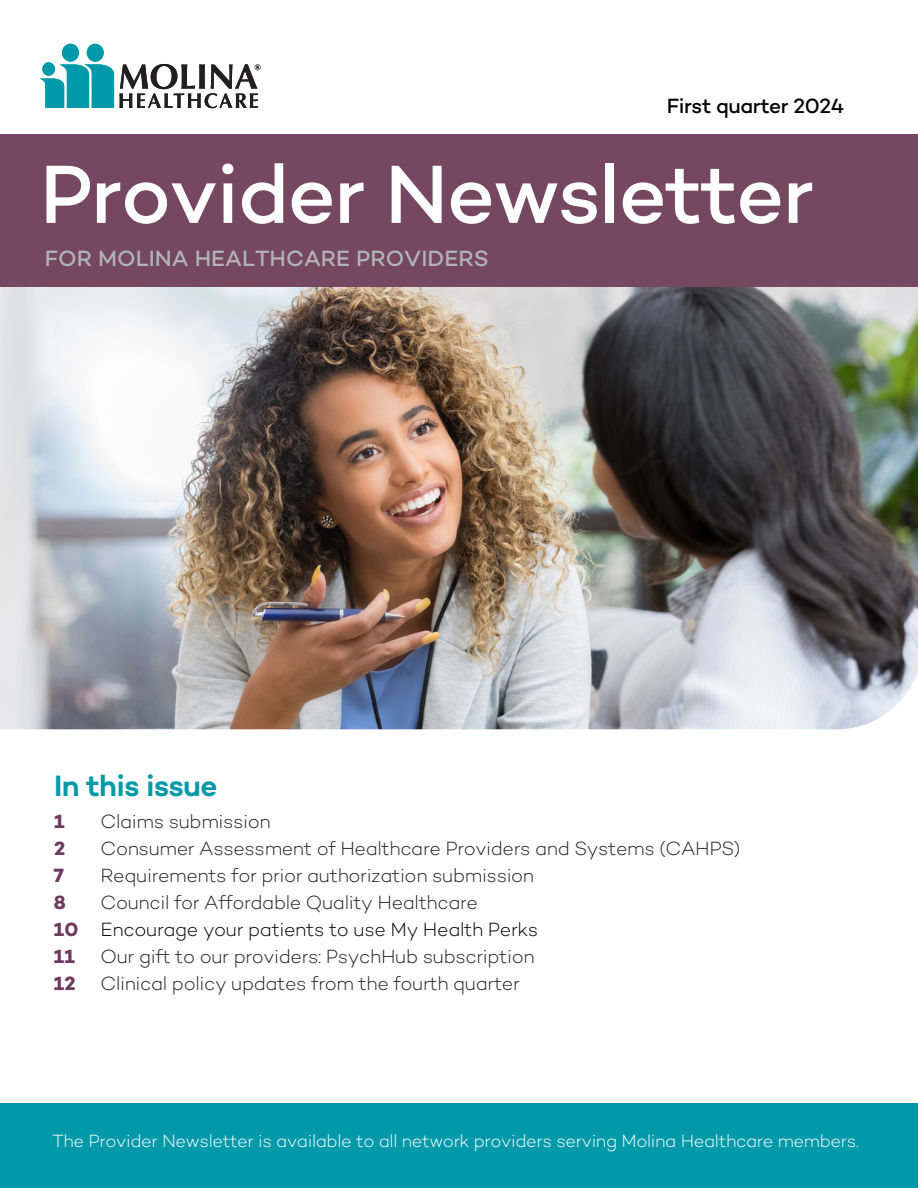
<style>
.page{position:relative;width:918px;height:1188px;background:#fff}
.page>*{position:absolute;margin:0;border:0;box-sizing:border-box;transform-origin:0 0}
.t1{font:500 84px "Campton";letter-spacing:-.02em;color:#fff}
.t2{font:600 30px "Campton";letter-spacing:-.02em;color:#0099a9}
.t3{font:500 22.5px "Campton";color:#b1b3b6}
.t4{font:500 21px "Campton";letter-spacing:-.02em;color:#000}
.t5{font:300 19.5px "Campton";letter-spacing:-.02em;color:#231f20}
.t6{font:300 19.5px "Campton";letter-spacing:-.02em;color:#000}
.t7{font:700 19.5px "Campton";color:#6d3a5d}
.t8{font:300 18px "Campton";letter-spacing:-.02em;color:#fff}
.s1{font-weight:700;color:#6d3a5d}
</style>
<div class="page">
<div style="left:0;top:1103px;width:918px;height:85px;background:#0099a9"></div>
<img style="left:0;top:286px;width:918px;height:443px">
<div style="left:0;top:134px;width:918px;height:152px;background:#754760"></div>
<svg style="left:120px;top:64px;width:140px;height:44px"></svg>
<div style="left:87px;top:44px;width:17px;height:18px;background:#0099a9;border-radius:50%"></div>
<div style="left:62px;top:44px;width:17px;height:18px;background:#0099a9;border-radius:50%"></div>
<svg style="left:40px;top:64px;width:74px;height:44px"></svg>
<div style="left:42px;top:62px;width:13px;height:14px;background:#0099a9;border-radius:50%"></div>
<p class="t4" style="left:667px;top:92px;width:179px">First quarter 2024</p>
<h1 class="t1" style="left:40px;top:141px;width:776px">Provider Newsletter</h1>
<h1 class="t3" style="left:45px;top:244px;width:445px">FOR MOLINA HEALTHCARE PROVIDERS</h1>
<h2 class="t2" style="left:54px;top:767px;width:165px">In this issue</h2>
<p class="t7" style="left:54px;top:809px;width:12px">1</p>
<p class="t5" style="left:101px;top:809px;width:172px">Claims submission</p>
<p class="t7" style="left:54px;top:836px;width:13px">2</p>
<p class="t5" style="left:101px;top:836px;width:641px">Consumer Assessment of Healthcare Providers and Systems (CAHPS)</p>
<p class="t7" style="left:54px;top:863px;width:12px">7</p>
<p class="t5" style="left:101px;top:863px;width:435px">Requirements for prior authorization submission</p>
<p class="t7" style="left:54px;top:890px;width:14px">8</p>
<p class="t5" style="left:101px;top:890px;width:379px">Council for Affordable Quality Healthcare</p>
<p class="t6" style="left:54px;top:917px;width:486px"><span class="s1">10</span> Encourage your patients to use My Health Perks</p>
<p class="t7" style="left:54px;top:944px;width:22px">11</p>
<p class="t5" style="left:101px;top:944px;width:436px">Our gift to our providers: PsychHub subscription</p>
<p class="t7" style="left:54px;top:971px;width:23px">12</p>
<p class="t5" style="left:101px;top:971px;width:421px">Clinical policy updates from the fourth quarter</p>
<p class="t8" style="left:53px;top:1129px;width:808px">The Provider Newsletter is available to all network providers serving Molina Healthcare members.</p>
</div>
